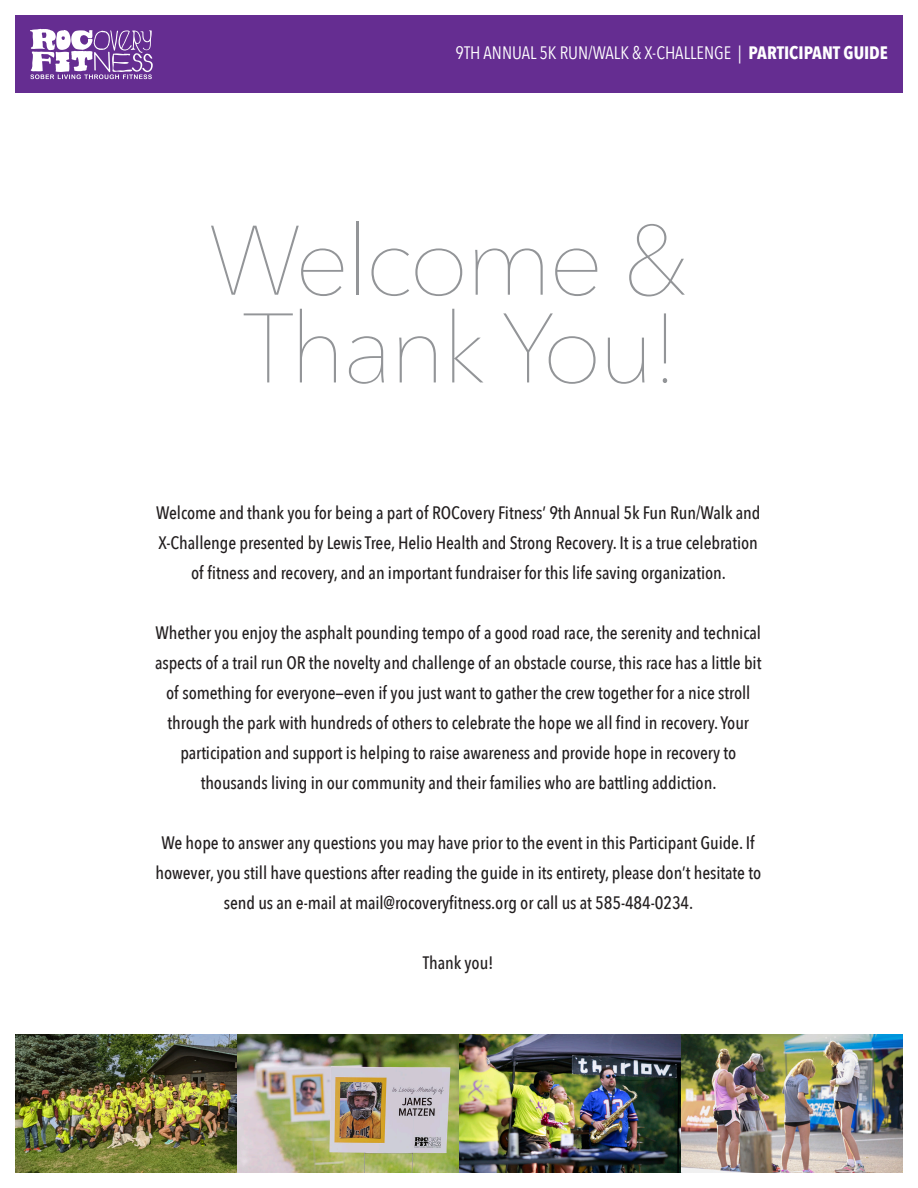
<style>
.page{position:relative;width:918px;height:1188px;background:#fff}
.page>*{position:absolute;margin:0;border:0;box-sizing:border-box;transform-origin:0 0}
.t1{font:200 97.5px/87.8px "Avenir Next";letter-spacing:-.03em;color:#939598;text-align:center}
.t2{font:500 18px/30px "Avenir Next Condensed";letter-spacing:-.005em;color:#231f20;text-align:center}
.t3{font:18px "Avenir Next Condensed";color:#fff}
.s1{font-weight:700}
</style>
<div class="page">
<div style="left:15px;top:15px;width:888px;height:78px;background:#652d91"></div>
<img style="left:15px;top:1035px;width:888px;height:138px">
<svg style="left:30px;top:29px;width:123px;height:50px"></svg>
<p class="t3" style="left:456px;top:38px;width:434px">9TH ANNUAL 5K RUN/WALK &amp; X-CHALLENGE | <span class="s1">PARTICIPANT GUIDE</span></p>
<h1 class="t1" style="left:208px;top:211px;width:484px">Welcome &amp;<br>Thank You!</h1>
<p class="t2" style="left:156px;top:498px;width:606px">Welcome and thank you for being a part of ROCovery Fitness’ 9th Annual 5k Fun Run/Walk and<br>X-Challenge presented by Lewis Tree, Helio Health and Strong Recovery. It is a true celebration of fitness and recovery, and an important fundraiser for this life saving organization.</p>
<p class="t2" style="left:155px;top:618px;width:608px">Whether you enjoy the asphalt pounding tempo of a good road race, the serenity and technical aspects of a trail run OR the novelty and challenge of an obstacle course, this race has a little bit of something for everyone—even if you just want to gather the crew together for a nice stroll through the park with hundreds of others to celebrate the hope we all find in recovery. Your participation and support is helping to raise awareness and provide hope in recovery to thousands living in our community and their families who are battling addiction.</p>
<p class="t2" style="left:155px;top:828px;width:607px">We hope to answer any questions you may have prior to the event in this Participant Guide. If however, you still have questions after reading the guide in its entirety, please don’t hesitate to send us an e-mail at mail@rocoveryfitness.org or call us at 585-484-0234.</p>
<p class="t2" style="left:423px;top:948px;width:72px">Thank you!</p>
</div>
